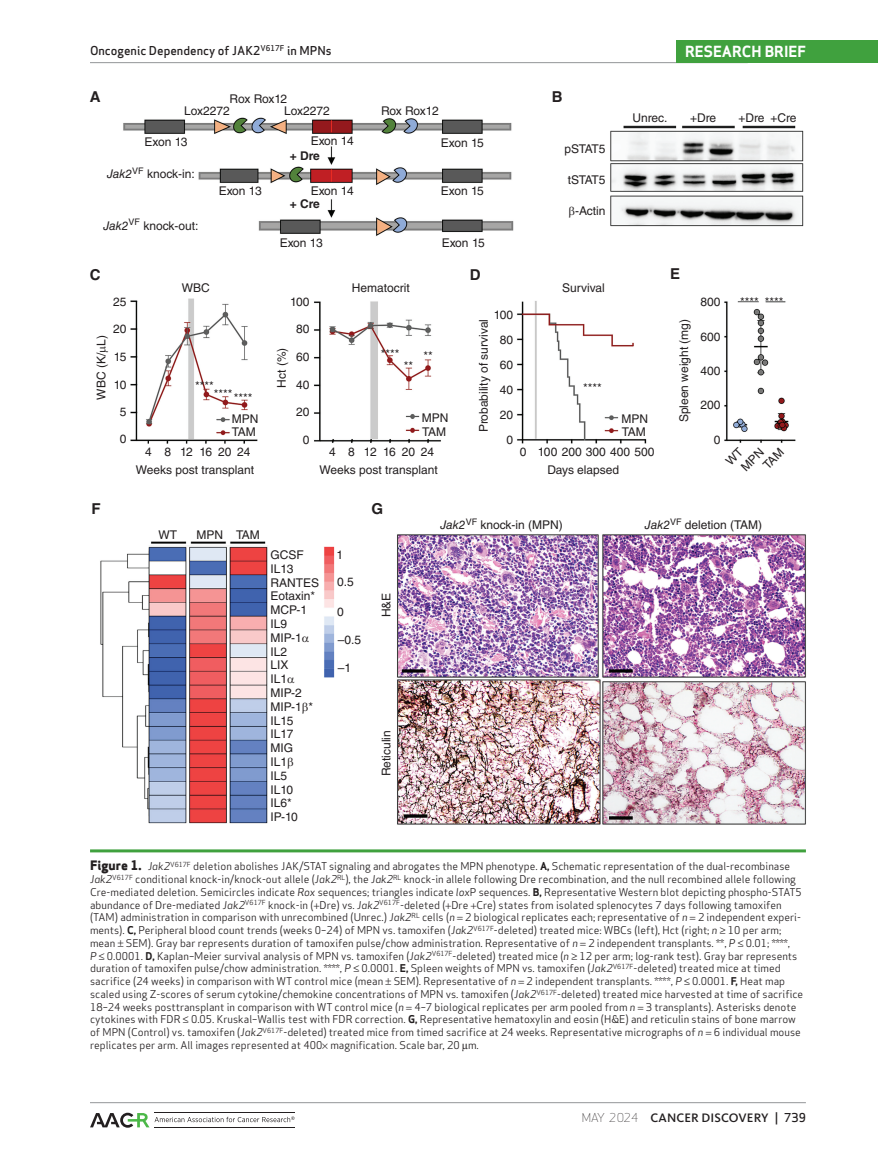
<style>
.page{position:relative;width:878px;height:1175px;background:#fff}
.page>*{position:absolute;margin:0;border:0;box-sizing:border-box;transform-origin:0 0}
.t1{font:700 15px "Apex Sans";color:#fff}
.t2{font:700 15px "Helvetica LT Std";color:#231f20}
.t3{font:500 12.75px "Kievit OT";letter-spacing:.01em;color:#231f20}
.t4{font:12px/13.8px "Helvetica LT Std";color:#231f20}
.t5{font:500 12px "Apex Sans";color:#231f20}
.t6{font:12px "Helvetica LT Std";letter-spacing:-.025em;color:#231f20}
.t7{font:700 12px "Helvetica LT Std";letter-spacing:-.01em;color:#231f20}
.t8{font:10.5px/12.8px "Apex Sans";color:#231f20}
.s1{font-style:italic}
.s2{font-weight:800;font-size:12.75px}
.s3{font-weight:700}
.s4{font-family:"Apex Sans";font-weight:300;font-size:12px}
.s5{font-family:"Apex Sans";font-size:12px}
</style>
<div class="page">
<hr style="left:90px;top:62px;width:657px;height:1px;background:#939598">
<div style="left:676px;top:40px;width:202px;height:23px;background:#40a13e"></div>
<hr style="left:90px;top:1102px;width:715px;height:1px;background:#939598">
<hr style="left:154px;top:1127px;width:140px;height:1px;background:#231f20">
<svg style="left:90px;top:1112px;width:204px;height:15px"></svg>
<hr style="left:90px;top:849px;width:715px;height:3px;background:#40a13e">
<img style="left:123px;top:117px;width:391px;height:119px">
<img style="left:397px;top:534px;width:409px;height:291px">
<img style="left:100px;top:541px;width:168px;height:282px">
<img style="left:610px;top:126px;width:193px;height:100px">
<img style="left:724px;top:301px;width:72px;height:142px">
<img style="left:131px;top:298px;width:127px;height:146px">
<img style="left:314px;top:301px;width:127px;height:142px">
<img style="left:517px;top:301px;width:130px;height:143px">
<img style="left:324px;top:547px;width:10px;height:130px">
<p class="t5" style="left:90px;top:40px;width:243px">Oncogenic Dependency of JAK2<sup>V617F</sup> in MPNs</p>
<h1 class="t1" style="left:685px;top:42px;width:122px">RESEARCH BRIEF</h1>
<h1 class="t2" style="left:90px;top:88px;width:12px">A</h1>
<p class="t6" style="left:229px;top:92px;width:59px">Rox Rox12</p>
<p class="t4" style="left:184px;top:104px;width:47px">Lox2272</p>
<p class="t4" style="left:284px;top:104px;width:47px">Lox2272</p>
<p class="t4" style="left:144px;top:135px;width:45px">Exon 13</p>
<p class="t4" style="left:107px;top:167px;width:89px"><span class="s1">Jak2</span><sup>VF</sup> knock-in:</p>
<p class="t4" style="left:103px;top:218px;width:97px"><span class="s1">Jak2</span><sup>VF</sup> knock-out:</p>
<p class="t4" style="left:219px;top:183px;width:45px">Exon 13</p>
<p class="t4" style="left:311px;top:134px;width:45px">Exon 14</p>
<p class="t7" style="left:290px;top:149px;width:32px">+ Dre</p>
<p class="t7" style="left:290px;top:197px;width:32px">+ Cre</p>
<p class="t4" style="left:311px;top:184px;width:45px">Exon 14</p>
<p class="t6" style="left:381px;top:104px;width:59px">Rox Rox12</p>
<p class="t4" style="left:441px;top:136px;width:45px">Exon 15</p>
<p class="t4" style="left:441px;top:183px;width:45px">Exon 15</p>
<p class="t4" style="left:280px;top:236px;width:45px">Exon 13</p>
<p class="t4" style="left:442px;top:236px;width:45px">Exon 15</p>
<h1 class="t2" style="left:90px;top:265px;width:12px">C</h1>
<h1 class="t2" style="left:469px;top:265px;width:12px">D</h1>
<h1 class="t2" style="left:552px;top:88px;width:12px">B</h1>
<p class="t4" style="left:564px;top:142px;width:42px">pSTAT5</p>
<p class="t4" style="left:568px;top:173px;width:39px">tSTAT5</p>
<p class="t4" style="left:575px;top:204px;width:32px">-Actin</p>
<p class="t4" style="left:182px;top:281px;width:29px">WBC</p>
<p class="t4" style="left:352px;top:281px;width:59px">Hematocrit</p>
<p class="t4" style="left:562px;top:281px;width:44px">Survival</p>
<p class="t4" style="left:632px;top:110px;width:37px">Unrec.</p>
<p class="t4" style="left:690px;top:111px;width:28px">+Dre</p>
<p class="t4" style="left:738px;top:111px;width:60px">+Dre +Cre</p>
<h1 class="t2" style="left:670px;top:265px;width:12px">E</h1>
<p class="t4" style="left:113px;top:295px;width:15px">25</p>
<p class="t4" style="left:113px;top:322px;width:15px">20</p>
<p class="t4" style="left:114px;top:350px;width:14px">15</p>
<p class="t4" style="left:94px;top:400px;width:66px;rotate:-90deg">WBC (K/ L)</p>
<p class="t4" style="left:114px;top:377px;width:14px">10</p>
<p class="t4" style="left:120px;top:405px;width:8px">5</p>
<p class="t4" style="left:120px;top:432px;width:8px">0</p>
<p class="t4" style="left:214px;top:381px;width:40px;line-height:9.1px;text-indent:-19px">**** ********</p>
<p class="t4" style="left:232px;top:412px;width:28px">MPN</p>
<p class="t4" style="left:232px;top:425px;width:25px">TAM</p>
<p class="t4" style="left:290px;top:295px;width:21px">100</p>
<p class="t4" style="left:296px;top:322px;width:15px">80</p>
<p class="t4" style="left:296px;top:350px;width:15px">60</p>
<p class="t4" style="left:296px;top:377px;width:15px">40</p>
<p class="t4" style="left:296px;top:405px;width:15px">20</p>
<p class="t4" style="left:303px;top:432px;width:8px">0</p>
<p class="t4" style="left:274px;top:387px;width:41px;rotate:-90deg">Hct (%)</p>
<p class="t4" style="left:381px;top:347px;width:20px">****</p>
<p class="t4" style="left:404px;top:358px;width:11px">**</p>
<p class="t4" style="left:493px;top:302px;width:21px;line-height:24.9px;text-align:right">100<br>80<br>60<br>40<br>20<br>0</p>
<p class="t4" style="left:477px;top:431px;width:114px;rotate:-90deg">Probability of survival</p>
<p class="t4" style="left:677px;top:422px;width:105px;rotate:-90deg">Spleen weight (mg)</p>
<p class="t4" style="left:423px;top:349px;width:11px">**</p>
<p class="t4" style="left:583px;top:381px;width:20px">****</p>
<p class="t4" style="left:422px;top:410px;width:28px;line-height:14.2px">MPN<br>TAM</p>
<p class="t4" style="left:621px;top:413px;width:28px;line-height:12.5px">MPN<br>TAM</p>
<p class="t4" style="left:319px;top:442px;width:120px;line-height:18.1px;text-indent:29px">8 12<br>Weeks post transplant</p>
<p class="t4" style="left:383px;top:444px;width:53px">16 20 24</p>
<p class="t4" style="left:547px;top:442px;width:108px;line-height:18.1px;text-indent:-28px">0 100 200 300 400 500<br>Days elapsed</p>
<p class="t4" style="left:145px;top:444px;width:49px">4 812</p>
<p class="t4" style="left:199px;top:444px;width:53px">16 20 24</p>
<p class="t4" style="left:329px;top:444px;width:8px">4</p>
<p class="t4" style="left:136px;top:463px;width:120px">Weeks post transplant</p>
<p class="t4" style="left:700px;top:295px;width:22px">800</p>
<p class="t4" style="left:700px;top:329px;width:22px">600</p>
<p class="t4" style="left:700px;top:364px;width:22px">400</p>
<p class="t4" style="left:700px;top:398px;width:22px">200</p>
<p class="t4" style="left:713px;top:432px;width:8px">0</p>
<h1 class="t2" style="left:92px;top:499px;width:11px">F</h1>
<h1 class="t2" style="left:371px;top:499px;width:13px">G</h1>
<p class="t4" style="left:740px;top:295px;width:45px">**** ****</p>
<p class="t4" style="left:158px;top:528px;width:20px">WT</p>
<p class="t4" style="left:196px;top:528px;width:65px">MPN TAM</p>
<p class="t4" style="left:270px;top:548px;width:50px">GCSF<br>IL13<br>RANTES<br>Eotaxin*<br>MCP-1<br>IL9<br>MIP-1<br>IL2<br>LIX<br>IL1<br>MIP-2<br>MIP-1 *<br>IL15<br>IL17<br>MIG<br>IL1<br>IL5<br>IL10<br>IL6*<br>IP-10</p>
<p class="t4" style="left:336px;top:548px;width:8px">1</p>
<p class="t4" style="left:337px;top:575px;width:18px">0.5</p>
<p class="t4" style="left:337px;top:605px;width:8px">0</p>
<p class="t4" style="left:338px;top:633px;width:25px">–0.5</p>
<p class="t4" style="left:338px;top:660px;width:15px">–1</p>
<p class="t4" style="left:379px;top:617px;width:26px;rotate:-90deg">H&amp;E</p>
<p class="t4" style="left:379px;top:776px;width:47px;rotate:-90deg">Reticulin</p>
<p class="t4" style="left:440px;top:518px;width:124px"><span class="s1">Jak2</span><sup>VF</sup> knock-in (MPN)</p>
<p class="t4" style="left:645px;top:518px;width:119px"><span class="s1">Jak2</span><sup>VF</sup> deletion (TAM)</p>
<p class="t8" style="left:90px;top:859px;width:714px"><span class="s2">Figure 1.</span> <span class="s1">Jak2</span><sup>V617F</sup> deletion abolishes JAK/STAT signaling and abrogates the MPN phenotype. <span class="s3">A,</span> Schematic representation of the dual-recombinase <span class="s1">Jak2</span><sup>V617F</sup> conditional knock-in/knock-out allele (<span class="s1">Jak2</span><sup>RL</sup>), the <span class="s1">Jak2</span><sup>RL</sup> knock-in allele following Dre recombination, and the null recombined allele following Cre-mediated deletion. Semicircles indicate <span class="s1">Rox</span> sequences; triangles indicate <span class="s1">lox</span>P sequences. <span class="s3">B,</span> Representative Western blot depicting phospho-STAT5 abundance of Dre-mediated <span class="s1">Jak2</span><sup>V617F</sup> knock-in ( Dre) vs. <span class="s1">Jak2</span><sup>V617F</sup><span class="s1">-</span>deleted ( Dre Cre) states from isolated splenocytes 7 days following tamoxifen (TAM) administration in comparison with unrecombined (Unrec.) <span class="s1">Jak2</span><sup>RL</sup> cells (<span class="s1">n</span> 2 biological replicates each; representative of <span class="s1">n</span> 2 independent experi&shy;ments). <span class="s3">C,</span> Peripheral blood count trends (weeks 0–24) of MPN vs. tamoxifen (<span class="s1">Jak2</span><sup>V617F</sup>-deleted) treated mice: WBCs (left), Hct (right; <span class="s1">n</span> ≥ 10 per arm; mean SEM). Gray bar represents duration of tamoxifen pulse/chow administration. Representative of <span class="s1">n</span> 2 independent transplants. **, <span class="s1">P</span> ≤ 0.01; ****,<br><span class="s1">P</span> ≤ 0.0001. <span class="s3">D,</span> Kaplan–Meier survival analysis of MPN vs. tamoxifen (<span class="s1">Jak2</span><sup>V617F</sup>-deleted) treated mice (<span class="s1">n</span> ≥ 12 per arm; log-rank test). Gray bar represents duration of tamoxifen pulse/chow administration. ****, <span class="s1">P</span> ≤ 0.0001. <span class="s3">E,</span> Spleen weights of MPN vs. tamoxifen (<span class="s1">Jak2</span><sup>V617F</sup>-deleted) treated mice at timed sacrifice (24 weeks) in comparison with WT control mice (mean SEM). Representative of <span class="s1">n</span> 2 independent transplants. ****, <span class="s1">P</span> ≤ 0.0001. <span class="s3">F,</span> Heat map scaled using Z-scores of serum cytokine/chemokine concentrations of MPN vs. tamoxifen (<span class="s1">Jak2</span><sup>V617F</sup>-deleted) treated mice harvested at time of sacrifice 18–24 weeks posttransplant in comparison with WT control mice (<span class="s1">n</span> 4–7 biological replicates per arm pooled from <span class="s1">n</span> 3 transplants). Asterisks denote cytokines with FDR ≤ 0.05. Kruskal–Wallis test with FDR correction. <span class="s3">G,</span> Representative hematoxylin and eosin (H&amp;E) and reticulin stains of bone marrow of MPN (Control) vs. tamoxifen (<span class="s1">Jak2</span><sup>V617F</sup>-deleted) treated mice from timed sacrifice at 24 weeks. Representative micrographs of <span class="s1">n</span> 6 individual mouse replicates per arm. All images represented at 400 magnification. Scale bar, 20 m.</p>
<p class="t3" style="left:582px;top:1109px;width:225px"><span class="s4">MAY 2024</span> CANCER DISCOVERY <span class="s5">| 739</span></p>
</div>
